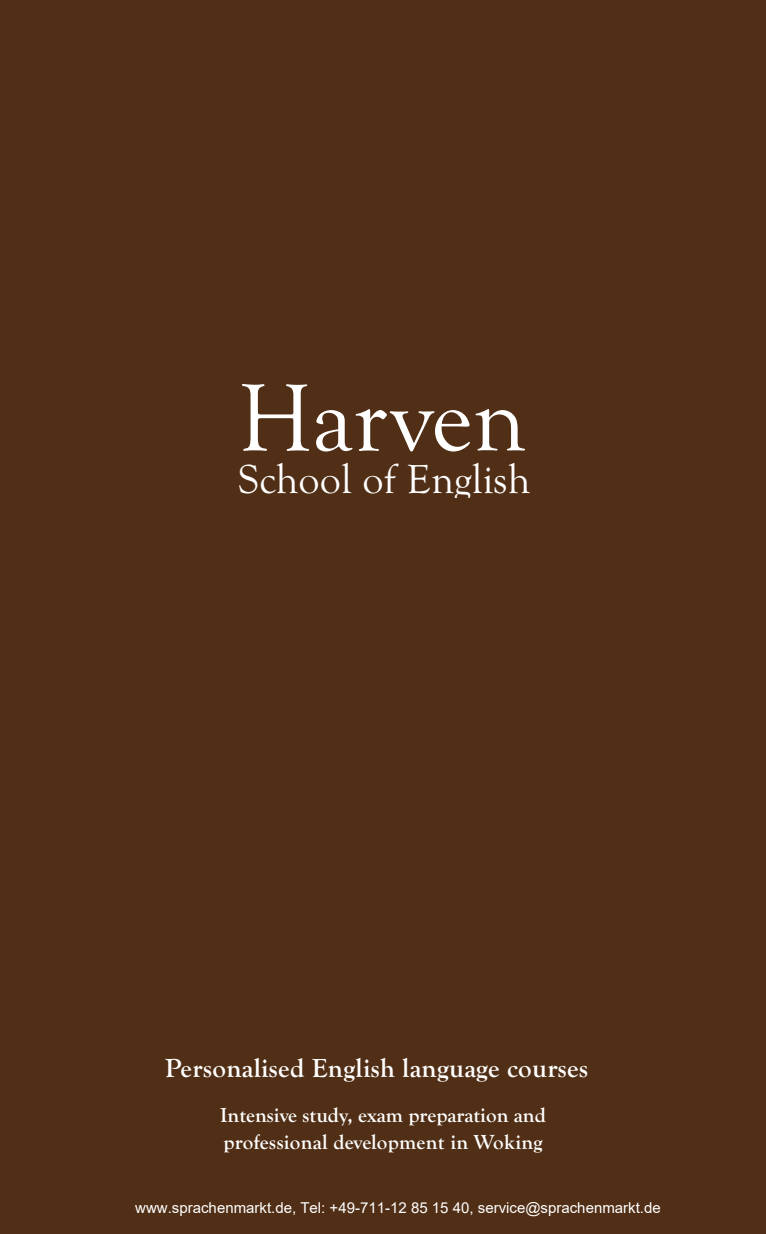
<style>
.page{position:relative;width:766px;height:1234px;background:#fff}
.page>*{position:absolute;margin:0;border:0;box-sizing:border-box;transform-origin:0 0}
.t1{font:97.95px "Goudy Old Sty";color:#fff}
.t2{font:42px "Goudy Old Sty";color:#fff}
.t3{font:700 27px "Goudy Old Sty";letter-spacing:.01em;color:#fff}
.t4{font:700 21px/27px "Goudy Old Sty";color:#fff}
.t5{font:15px "Arial";color:#fff}
</style>
<div class="page">
<div style="left:0;top:0;width:765px;height:1233px;background:#512f16"></div>
<h1 class="t1" style="left:238px;top:364px;width:290px">Harven</h1>
<h2 class="t2" style="left:238px;top:456px;width:294px">School of English</h2>
<h3 class="t3" style="left:165px;top:1053px;width:424px">Personalised English language courses</h3>
<h3 class="t4" style="left:220px;top:1101px;width:327px">Intensive study, exam preparation and professional development in Woking</h3>
<p class="t5" style="left:135px;top:1197px;width:527px">www.sprachenmarkt.de, Tel: +49-711-12 85 15 40, service@sprachenmarkt.de</p>
</div>
